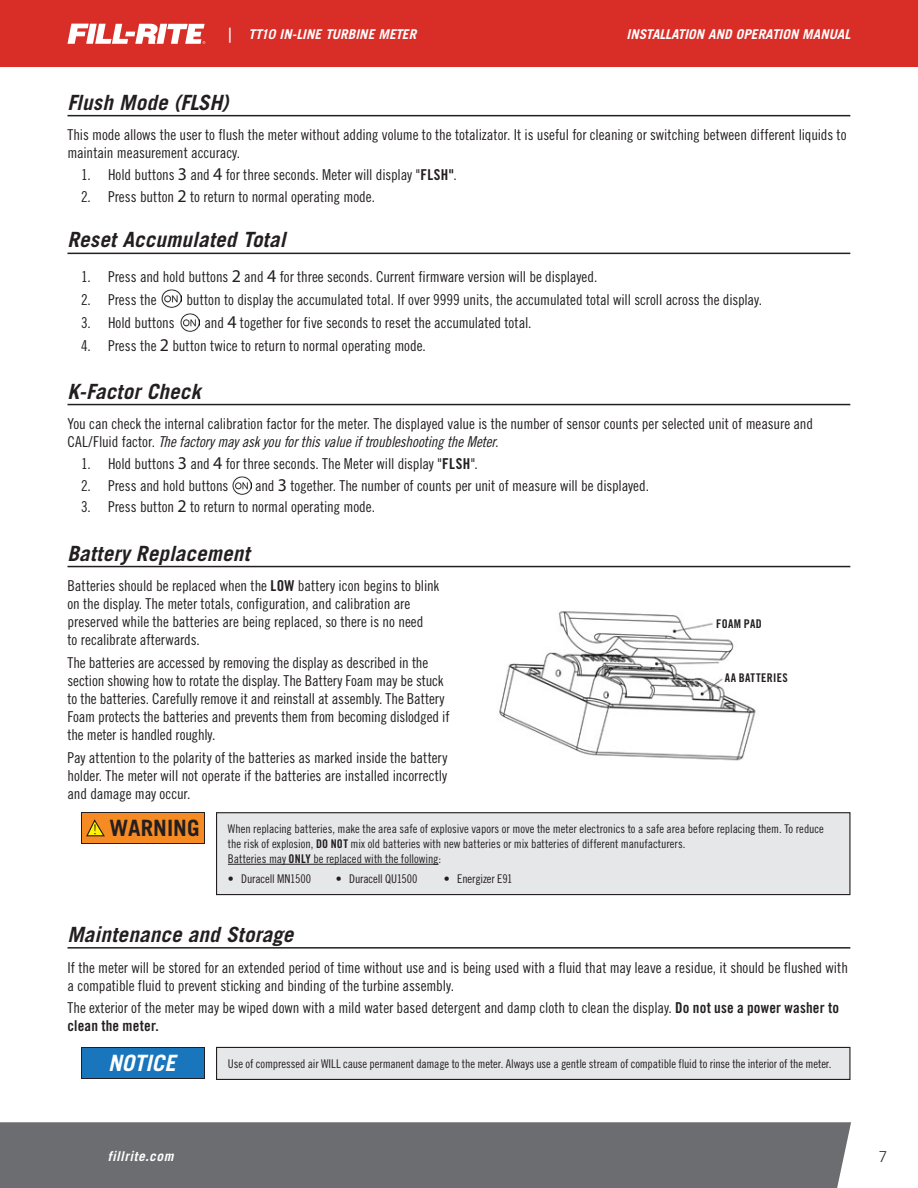
<style>
.page{position:relative;width:918px;height:1188px;background:#fff}
.page>*{position:absolute;margin:0;border:0;box-sizing:border-box;transform-origin:0 0}
.t1{font:700 22.5px "Trade Gothic LT";color:#231f20}
.t2{font:italic 700 22.5px "Trade Gothic LT";color:#fff}
.Header-Full_Width{font:italic 700 21px "Trade Gothic LT Std";letter-spacing:.01em;color:#231f20}
.t3{font:15px/18px "Trade Gothic LT Std Cn 18";letter-spacing:-.005em;color:#231f20}
.t4{font:300 15px "Trade Gothic LT Std";color:#231f20}
.t5{font:italic 700 13.5px "Trade Gothic LT Std";letter-spacing:.01em;color:#fff}
.t6{font:italic 700 13.5px "Trade Gothic LT Std";letter-spacing:.035em;color:#fff}
.t7{font:12px/15px "Trade Gothic LT Std Cn 18";color:#231f20}
.t8{font:12px "Trade Gothic LT Std Bd Cn 20";letter-spacing:.03em;color:#231f20}
.s1{font-family:"Myriad Pro";font-size:18px}
.s2{font-family:"Trade Gothic LT Std Bd Cn 20"}
.s3{font-family:"Trade Gothic LT Std Cn 18 Obl"}
</style>
<div class="page">
<div style="left:0;top:1122px;width:851px;height:66px;background:#6c6d70"></div>
<div style="left:0;top:0;width:918px;height:68px;background:#d92d27"></div>
<svg style="left:67px;top:24px;width:138px;height:20px"></svg>
<hr style="left:68px;top:253px;width:782px;height:1px;background:#231f20">
<img style="left:162px;top:289px;width:19px;height:19px">
<img style="left:180px;top:313px;width:20px;height:18px">
<hr style="left:68px;top:566px;width:782px;height:1px;background:#231f20">
<img style="left:499px;top:611px;width:267px;height:150px">
<div style="left:217px;top:813px;width:633px;height:82px;background:#e6e7e9"></div>
<hr style="left:228px;top:864px;width:211px;height:1px;background:#231f20">
<div style="left:216px;top:812px;width:634px;height:83px;border:1px solid #231f20"></div>
<div style="left:81px;top:812px;width:124px;height:32px;background:#231f20"></div>
<div style="left:82px;top:813px;width:122px;height:30px;background:#f68a23"></div>
<svg style="left:86px;top:819px;width:19px;height:18px"></svg>
<hr style="left:68px;top:404px;width:782px;height:1px;background:#231f20">
<img style="left:232px;top:477px;width:20px;height:18px">
<hr style="left:68px;top:947px;width:782px;height:2px;background:#231f20">
<div style="left:217px;top:1047px;width:633px;height:32px;background:#e6e7e9"></div>
<div style="left:216px;top:1047px;width:634px;height:33px;border:1px solid #231f20"></div>
<div style="left:81px;top:1047px;width:124px;height:32px;background:#231f20"></div>
<div style="left:82px;top:1048px;width:122px;height:30px;background:#1976bd"></div>
<hr style="left:68px;top:115px;width:782px;height:1px;background:#231f20">
<p class="t5" style="left:226px;top:26px;width:192px">| TT10 IN-LINE TURBINE METER</p>
<p class="t5" style="left:627px;top:26px;width:225px">INSTALLATION AND OPERATION MANUAL</p>
<p class="Header-Full_Width" style="left:68px;top:89px;width:163px">Flush Mode (FLSH)</p>
<p class="t3" style="left:68px;top:125px;width:781px">This mode allows the user to flush the meter without adding volume to the totalizator. It is useful for cleaning or switching between different liquids to maintain measurement accuracy.</p>
<p class="t3" style="left:81px;top:166px;width:377px">1. Hold buttons <span class="s1">3</span> and <span class="s1">4</span> for three seconds. Meter will display "<span class="s2">FLSH"</span>.</p>
<p class="t3" style="left:81px;top:187px;width:296px">2. Press button <span class="s1">2</span> to return to normal operating mode.</p>
<p class="Header-Full_Width" style="left:68px;top:227px;width:220px">Reset Accumulated Total</p>
<p class="t3" style="left:81px;top:268px;width:518px">1. Press and hold buttons <span class="s1">2</span> and <span class="s1">4</span> for three seconds. Current firmware version will be displayed.</p>
<p class="t3" style="left:81px;top:291px;width:77px">2. Press the</p>
<p class="t3" style="left:186px;top:291px;width:577px">button to display the accumulated total. If over 9999 units, the accumulated total will scroll across the display.</p>
<p class="t3" style="left:81px;top:314px;width:95px">3. Hold buttons</p>
<p class="t3" style="left:204px;top:314px;width:329px">and <span class="s1">4</span> together for five seconds to reset the accumulated total.</p>
<p class="t3" style="left:81px;top:336px;width:346px">4. Press the <span class="s1">2</span> button twice to return to normal operating mode.</p>
<p class="Header-Full_Width" style="left:68px;top:378px;width:135px">K-Factor Check</p>
<p class="t3" style="left:68px;top:414px;width:747px">You can check the internal calibration factor for the meter. The displayed value is the number of sensor counts per selected unit of measure and<br>CAL/Fluid factor. <span class="s3">The factory may ask you for this value if troubleshooting the Meter.</span></p>
<p class="t3" style="left:81px;top:455px;width:398px">1. Hold buttons <span class="s1">3</span> and <span class="s1">4</span> for three seconds. The Meter will display "<span class="s2">FLSH</span>".</p>
<p class="t3" style="left:81px;top:476px;width:149px">2. Press and hold buttons</p>
<p class="t3" style="left:255px;top:476px;width:395px">and <span class="s1">3</span> together. The number of counts per unit of measure will be displayed.</p>
<p class="t3" style="left:81px;top:497px;width:296px">3. Press button <span class="s1">2</span> to return to normal operating mode.</p>
<p class="Header-Full_Width" style="left:68px;top:540px;width:184px">Battery Replacement</p>
<p class="t3" style="left:68px;top:577px;width:373px">Batteries should be replaced when the <span class="s2">LOW</span> battery icon begins to blink on the display. The meter totals, configuration, and calibration are preserved while the batteries are being replaced, so there is no need<br>to recalibrate afterwards.</p>
<p class="t3" style="left:68px;top:654px;width:384px">The batteries are accessed by removing the display as described in the section showing how to rotate the display. The Battery Foam may be stuck to the batteries. Carefully remove it and reinstall at assembly. The Battery Foam protects the batteries and prevents them from becoming dislodged if the meter is handled roughly.</p>
<p class="t3" style="left:68px;top:749px;width:381px;text-align:justify">Pay attention to the polarity of the batteries as marked inside the battery holder. The meter will not operate if the batteries are installed incorrectly and damage may occur.</p>
<p class="t7" style="left:228px;top:821px;width:598px">When replacing batteries, make the area safe of explosive vapors or move the meter electronics to a safe area before replacing them. To reduce the risk of explosion, <span class="s2">DO NOT</span> mix old batteries with new batteries or mix batteries of different manufacturers.<br>Batteries may <span class="s2">ONLY</span> be replaced with the following:</p>
<p class="t7" style="left:228px;top:871px;width:85px">• Duracell MN1500</p>
<p class="t7" style="left:336px;top:871px;width:83px">• Duracell QU1500</p>
<p class="t7" style="left:444px;top:871px;width:70px">• Energizer E91</p>
<p class="t8" style="left:716px;top:616px;width:47px">FOAM PAD</p>
<p class="t8" style="left:725px;top:670px;width:65px">AA BATTERIES</p>
<p class="t1" style="left:109px;top:815px;width:92px">WARNING</p>
<p class="Header-Full_Width" style="left:68px;top:921px;width:227px">Maintenance and Storage</p>
<p class="t3" style="left:68px;top:958px;width:782px">If the meter will be stored for an extended period of time without use and is being used with a fluid that may leave a residue, it should be flushed with a compatible fluid to prevent sticking and binding of the turbine assembly.</p>
<p class="t3" style="left:68px;top:999px;width:773px">The exterior of the meter may be wiped down with a mild water based detergent and damp cloth to clean the display. <span class="s2">Do not use a power washer to clean the meter.</span></p>
<p class="t2" style="left:108px;top:1049px;width:69px">NOTICE</p>
<p class="t7" style="left:228px;top:1056px;width:605px">Use of compressed air WILL cause permanent damage to the meter. Always use a gentle stream of compatible fluid to rinse the interior of the meter.</p>
<p class="t6" style="left:108px;top:1147px;width:67px">fillrite.com</p>
<p class="t4" style="left:879px;top:1147px;width:10px">7</p>
</div>
